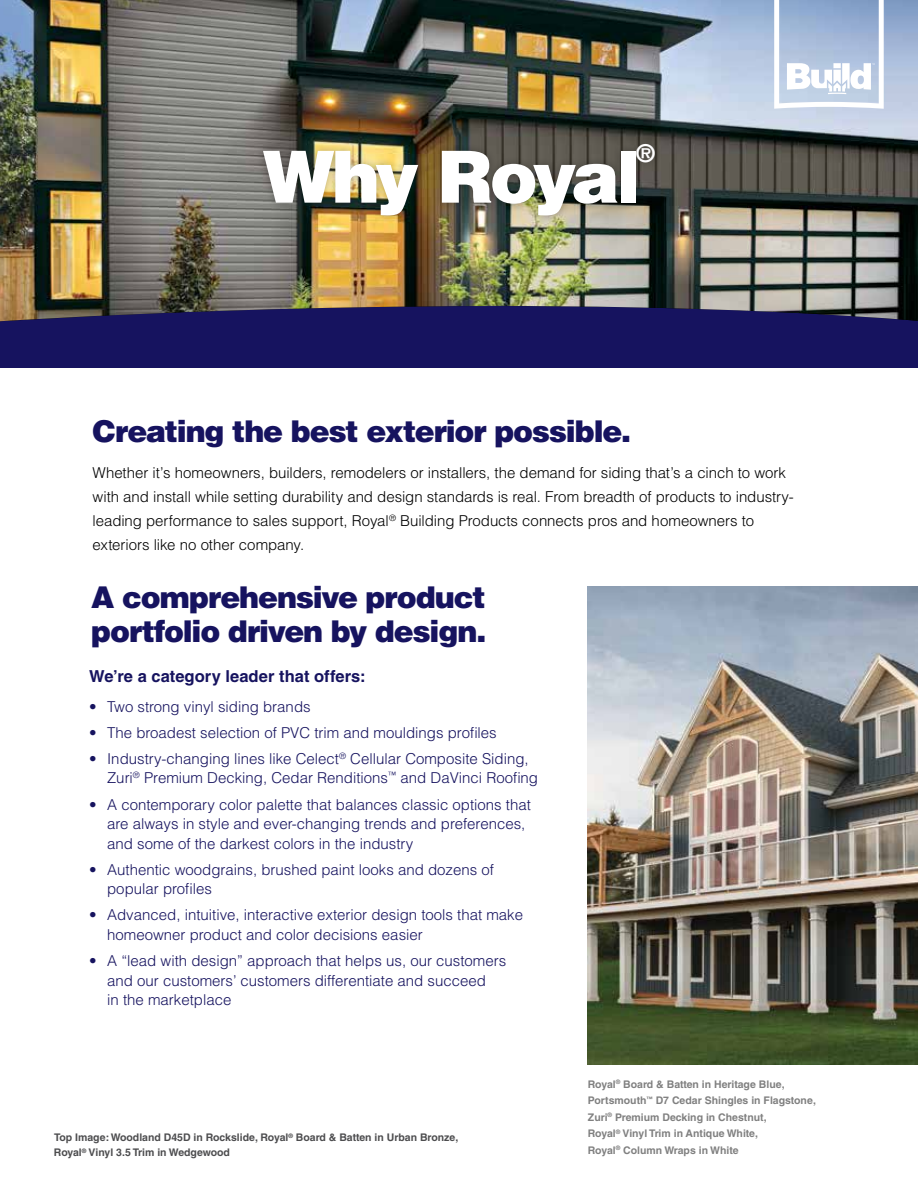
<style>
.page{position:relative;width:918px;height:1188px;background:#fff}
.page>*{position:absolute;margin:0;border:0;box-sizing:border-box;transform-origin:0 0}
.t1{font:900 72px "Helvetica LT Std";letter-spacing:-.06em;color:#fff}
.t2{font:900 30px/34.5px "Helvetica LT Std";letter-spacing:-.04em;color:#16135f}
.t3{font:900 24.45px "Helvetica LT Std";color:#fff}
.t4{font:700 16.5px "Helvetica LT Std";letter-spacing:.005em;color:#16135f}
.t5{font:300 15px/19.5px "Helvetica LT Std";color:#16135f}
.t6{font:300 15px/24px "Helvetica LT Std";letter-spacing:-.005em;color:#000}
.t7{font:700 10.5px/16.5px "Helvetica LT Std";color:#808080}
.t8{font:700 10.5px/15px "Helvetica LT Std";color:#4d4d4f}
</style>
<div class="page">
<div style="left:0;top:254px;width:918px;height:113px;background:#16135f"></div>
<img style="left:0;top:0;width:918px;height:321px">
<img style="left:588px;top:586px;width:330px;height:478px">
<svg style="left:774px;top:0;width:110px;height:109px"></svg>
<div style="left:255px;top:136px;width:408px;height:88px;background:#000;opacity:.3"></div>
<h1 class="t1" style="left:263px;top:130px;width:379px">Why Royal</h1>
<h3 class="t3" style="left:636px;top:137px;width:21px">®</h3>
<h2 class="t2" style="left:93px;top:413px;width:540px">Creating the best exterior possible.</h2>
<p class="t6" style="left:93px;top:461px;width:703px">Whether it’s homeowners, builders, remodelers or installers, the demand for siding that’s a cinch to work with and install while setting durability and design standards is real. From breadth of products to industry&shy;leading performance to sales support, Royal<sup>®</sup> Building Products connects pros and homeowners to exteriors like no other company.</p>
<h2 class="t2" style="left:91px;top:579px;width:397px">A comprehensive product portfolio driven by design.</h2>
<p class="t4" style="left:89px;top:666px;width:278px">We’re a category leader that offers:</p>
<p class="t5" style="left:89px;top:696px;width:223px">• Two strong vinyl siding brands</p>
<p class="t5" style="left:89px;top:723px;width:409px">• The broadest selection of PVC trim and mouldings profiles</p>
<p class="t5" style="left:107px;top:749px;width:432px;text-indent:-18px">• Industry-changing lines like Celect<sup>®</sup> Cellular Composite Siding,<br>Zuri<sup>®</sup> Premium Decking, Cedar Renditions<sup>™</sup> and DaVinci Roofing</p>
<p class="t5" style="left:107px;top:794px;width:425px;text-indent:-18px">• A contemporary color palette that balances classic options that are always in style and ever-changing trends and preferences, and some of the darkest colors in the industry</p>
<p class="t5" style="left:107px;top:860px;width:388px;text-indent:-18px">• Authentic woodgrains, brushed paint looks and dozens of popular profiles</p>
<p class="t5" style="left:107px;top:905px;width:417px;text-indent:-18px">• Advanced, intuitive, interactive exterior design tools that make homeowner product and color decisions easier</p>
<p class="t5" style="left:107px;top:951px;width:401px;text-indent:-18px">• A “lead with design” approach that helps us, our customers and our customers’ customers differentiate and succeed<br>in the marketplace</p>
<p class="t8" style="left:54px;top:1130px;width:406px">Top Image: Woodland D45D in Rockslide, Royal<sup>®</sup> Board &amp; Batten in Urban Bronze,<br>Royal<sup>®</sup> Vinyl 3.5 Trim in Wedgewood</p>
<p class="t7" style="left:588px;top:1075px;width:229px">Royal<sup>®</sup> Board &amp; Batten in Heritage Blue, Portsmouth<sup>™</sup> D7 Cedar Shingles in Flagstone, Zuri<sup>®</sup> Premium Decking in Chestnut,<br>Royal<sup>®</sup> Vinyl Trim in Antique White,<br>Royal<sup>®</sup> Column Wraps in White</p>
</div>
